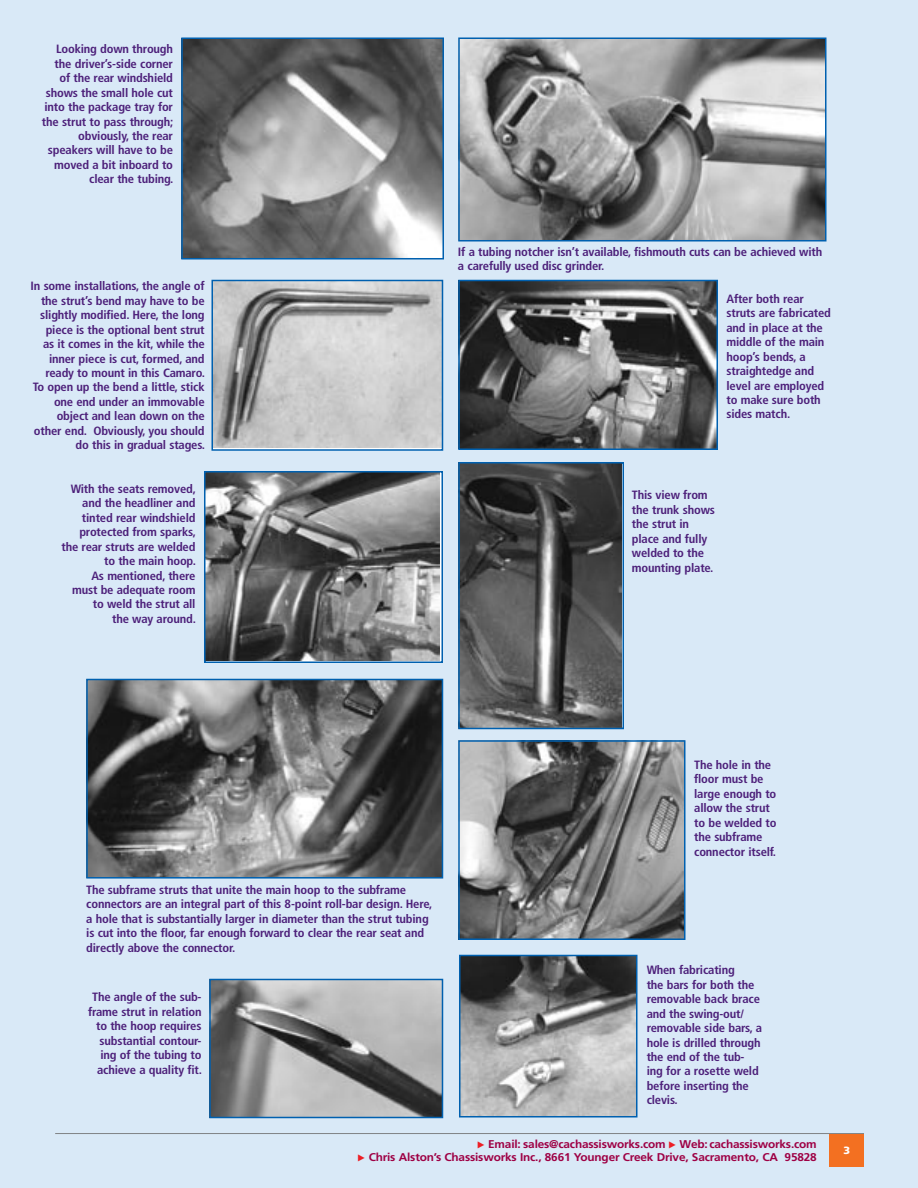
<style>
.page{position:relative;width:918px;height:1188px;background:#d9e9f7}
.page>*{position:absolute;margin:0;border:0;box-sizing:border-box;transform-origin:0 0}
.HowToCaption5{font:700 condensed 12px/14.4px "Frutiger LT Std";letter-spacing:-.015em;color:#4d207a;scale:1.05 1}
.HowToCaption5Right{font:700 condensed 12px/14.4px "Frutiger LT Std";letter-spacing:-.015em;color:#4d207a;text-align:right;scale:1.05 1}
.t1{font:700 11.25px/13.5px "Frutiger LT Std";letter-spacing:-.015em;color:#9e0044;text-align:right;scale:1.05 1}
.t2{font:900 10.5px "Frutiger LT Std";color:#fff;scale:1.05 1}
</style>
<div class="page">
<hr style="left:55px;top:1133px;width:809px;height:1px;background:#808285">
<div style="left:830px;top:1134px;width:34px;height:32px;background:#f37021"></div>
<img style="left:184px;top:40px;width:257px;height:216px">
<div style="left:181px;top:37px;width:263px;height:222px;border:2px solid #0060af"></div>
<img style="left:461px;top:40px;width:362px;height:198px">
<div style="left:458px;top:37px;width:368px;height:204px;border:2px solid #0060af"></div>
<img style="left:461px;top:283px;width:254px;height:164px">
<div style="left:458px;top:280px;width:260px;height:170px;border:2px solid #0060af"></div>
<img style="left:207px;top:474px;width:233px;height:186px">
<div style="left:204px;top:471px;width:239px;height:192px;border:2px solid #0060af"></div>
<img style="left:89px;top:682px;width:351px;height:194px">
<div style="left:86px;top:679px;width:357px;height:200px;border:2px solid #0060af"></div>
<img style="left:461px;top:465px;width:160px;height:261px">
<div style="left:458px;top:462px;width:166px;height:267px;border:2px solid #0060af"></div>
<img style="left:461px;top:743px;width:221px;height:194px">
<div style="left:458px;top:740px;width:227px;height:200px;border:2px solid #0060af"></div>
<img style="left:212px;top:982px;width:228px;height:133px">
<div style="left:209px;top:979px;width:234px;height:139px;border:2px solid #0060af"></div>
<img style="left:462px;top:958px;width:172px;height:156px">
<div style="left:459px;top:955px;width:178px;height:162px;border:2px solid #0060af"></div>
<img style="left:214px;top:283px;width:226px;height:164px">
<div style="left:211px;top:280px;width:232px;height:171px;border:2px solid #0060af"></div>
<p class="HowToCaption5Right" style="left:42px;top:42px;width:127px">Looking down through the driver’s-side corner of the rear windshield shows the small hole cut into the package tray for the strut to pass through; obviously, the rear speakers will have to be moved a bit inboard to clear the tubing.</p>
<p class="HowToCaption5Right" style="left:31px;top:279px;width:168px">In some installations, the angle of the strut’s bend may have to be slightly modified. Here, the long piece is the optional bent strut<br>as it comes in the kit, while the inner piece is cut, formed, and ready to mount in this Camaro.<br>To open up the bend a little, stick one end under an immovable object and lean down on the other end. Obviously, you should do this in gradual stages.</p>
<p class="HowToCaption5Right" style="left:61px;top:481px;width:130px">With the seats removed, and the headliner and tinted rear windshield protected from sparks, the rear struts are welded to the main hoop.<br>As mentioned, there<br>must be adequate room to weld the strut all<br>the way around.</p>
<p class="HowToCaption5" style="left:458px;top:244px;width:348px">If a tubing notcher isn’t available, fishmouth cuts can be achieved with a carefully used disc grinder.</p>
<p class="HowToCaption5" style="left:726px;top:291px;width:101px">After both rear struts are fabricated and in place at the middle of the main hoop’s bends, a straightedge and level are employed to make sure both sides match.</p>
<p class="HowToCaption5" style="left:632px;top:488px;width:81px">This view from the trunk shows the strut in place and fully welded to the mounting plate.</p>
<p class="HowToCaption5" style="left:86px;top:883px;width:331px">The subframe struts that unite the main hoop to the subframe connectors are an integral part of this 8-point roll-bar design. Here, a hole that is substantially larger in diameter than the strut tubing is cut into the floor, far enough forward to clear the rear seat and directly above the connector.</p>
<p class="HowToCaption5Right" style="left:88px;top:990px;width:110px">The angle of the sub&shy;frame strut in relation to the hoop requires substantial contour&shy;ing of the tubing to achieve a quality fit.</p>
<p class="HowToCaption5" style="left:694px;top:757px;width:80px">The hole in the floor must be large enough to allow the strut to be welded to the subframe connector itself.</p>
<p class="HowToCaption5" style="left:647px;top:963px;width:111px">When fabricating<br>the bars for both the removable back brace and the swing-out/ removable side bars, a hole is drilled through the end of the tub&shy;ing for a rosette weld before inserting the clevis.</p>
<p class="t1" style="left:369px;top:1137px;width:428px">Email: sales@cachassisworks.com Web: cachassisworks.com<br>Chris Alston’s Chassisworks Inc., 8661 Younger Creek Drive, Sacramento, CA 95828</p>
<p class="t2" style="left:844px;top:1144px;width:8px">3</p>
</div>
